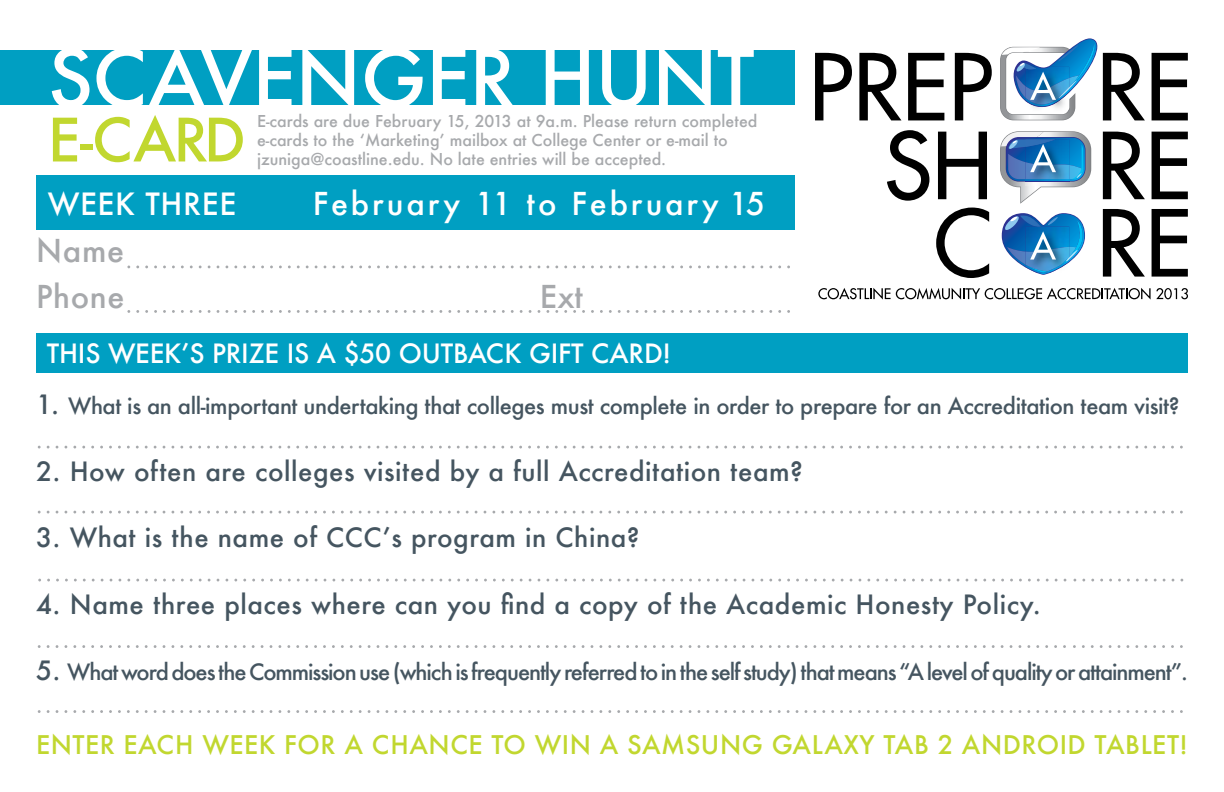
<style>
.page{position:relative;width:1224px;height:792px;background:#fff}
.page>*{position:absolute;margin:0;border:0;box-sizing:border-box;transform-origin:0 0}
.t1{font:500 78px "Futura";letter-spacing:-.01em;color:#fff}
.t2{font:500 58.2px "Futura";color:#c1d72f}
.t3{font:500 30.8px "Futura";letter-spacing:.09em;color:#fff}
.t4{font:500 30.8px/46px "Futura";letter-spacing:.02em;color:#a7a9ac}
.t5{font:500 30px "Futura";letter-spacing:.02em;color:#fff}
.t6{font:500 26px "Futura";letter-spacing:.02em;color:#455560}
.t7{font:500 26px "Futura";letter-spacing:-.01em;color:#fff}
.t8{font:500 25.2px "Futura";letter-spacing:.02em;color:#c1d72f}
.t9{font:500 22px "Futura";letter-spacing:-.04em;color:#455560}
.t10{font:500 22px "Futura";letter-spacing:-.02em;color:#455560}
.t11{font:500 16px/19.2px "Futura";color:#a7a9ac}
.s1{font-size:26px}
</style>
<div class="page">
<div style="left:0;top:50px;width:795px;height:55px;background:#009fc2"></div>
<div style="left:36px;top:175px;width:759px;height:55px;background:#009fc2"></div>
<div style="left:36px;top:333px;width:1152px;height:40px;background:#009fc2"></div>
<svg style="left:815px;top:53px;width:37px;height:67px"></svg>
<svg style="left:859px;top:53px;width:42px;height:67px"></svg>
<svg style="left:908px;top:53px;width:36px;height:67px"></svg>
<svg style="left:955px;top:53px;width:37px;height:67px"></svg>
<svg style="left:1103px;top:53px;width:42px;height:67px"></svg>
<svg style="left:1152px;top:53px;width:36px;height:67px"></svg>
<svg style="left:1152px;top:132px;width:36px;height:67px"></svg>
<svg style="left:1152px;top:209px;width:36px;height:68px"></svg>
<svg style="left:1000px;top:38px;width:98px;height:82px"></svg>
<svg style="left:818px;top:130px;width:327px;height:170px"></svg>
<svg style="left:1129px;top:288px;width:59px;height:12px"></svg>
<h1 class="t1" style="left:48px;top:25px;width:708px">SCAVENGER HUNT</h1>
<p class="t11" style="left:257px;top:111px;width:502px">E-cards are due February 15, 2013 at 9a.m. Please return completed e-cards to the ‘Marketing’ mailbox at College Center or e-mail to jzuniga@coastline.edu. No late entries will be accepted.</p>
<h3 class="t5" style="left:48px;top:183px;width:190px">WEEK THREE</h3>
<h3 class="t3" style="left:313px;top:182px;width:454px">February 11 to February 15</h3>
<h2 class="t2" style="left:48px;top:100px;width:200px">E-CARD</h2>
<h3 class="t4" style="left:36px;top:227px;width:90px">Name<br>Phone</h3>
<h3 class="t4" style="left:540px;top:273px;width:45px">Ext</h3>
<h3 class="t7" style="left:47px;top:336px;width:626px">THIS WEEK’S PRIZE IS A $50 OUTBACK GIFT CARD!</h3>
<h3 class="t10" style="left:36px;top:391px;width:1145px"><span class="s1">1.</span> What is an all-important undertaking that colleges must complete in order to prepare for an Accreditation team visit?</h3>
<h3 class="t6" style="left:36px;top:453px;width:768px">2. How often are colleges visited by a full Accreditation team?</h3>
<h3 class="t6" style="left:36px;top:520px;width:605px">3. What is the name of CCC’s program in China?</h3>
<h3 class="t6" style="left:36px;top:586px;width:1006px">4. Name three places where can you find a copy of the Academic Honesty Policy.</h3>
<h3 class="t9" style="left:36px;top:657px;width:1153px"><span class="s1">5.</span> What word does the Commission use (which is frequently referred to in the self study) that means “A level of quality or attainment”.</h3>
<h3 class="t8" style="left:36px;top:727px;width:106px">Enter each</h3>
<h3 class="t8" style="left:202px;top:727px;width:20px">wee</h3>
<h3 class="t8" style="left:259px;top:727px;width:132px">k for a chance</h3>
<h3 class="t8" style="left:491px;top:727px;width:171px">to win a Sams</h3>
<h3 class="t8" style="left:701px;top:727px;width:489px">un g Galaxy Tab 2 An droid Tablet!</h3>
</div>
